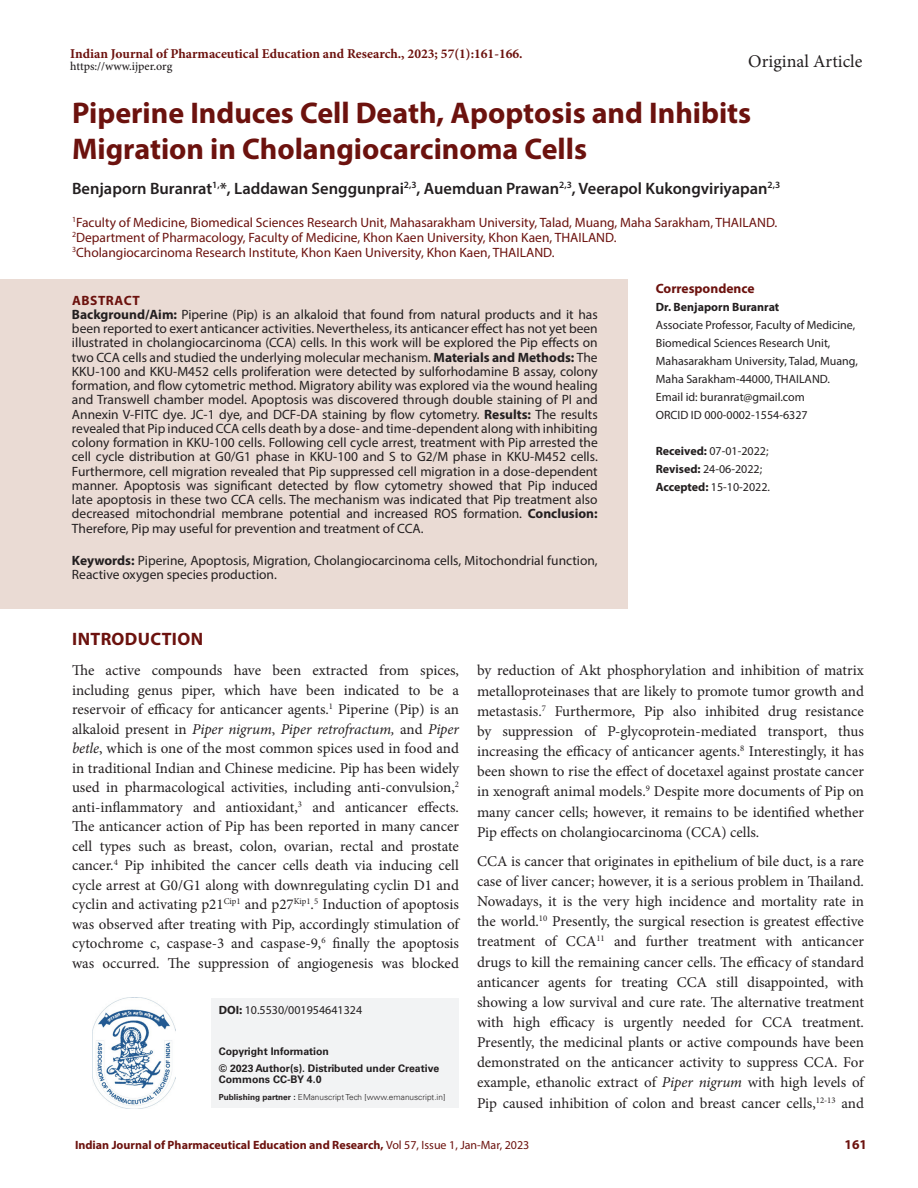
<style>
.page{position:relative;width:918px;height:1188px;background:#fff}
.page>*{position:absolute;margin:0;border:0;box-sizing:border-box;transform-origin:0 0}
.CT{font:700 30px/36px "Myriad Pro";color:#6c120e}
.t1{font:18px "Minion Pro";color:#231f20}
._1_HD{font:700 18px "Myriad Pro";letter-spacing:.02em;color:#6c120e}
.CA{font:600 16.5px "Myriad Pro";color:#231f20}
.TXT{font:15px/20.1px "Minion Pro";letter-spacing:-.005em;color:#231f20;text-align:justify}
.ABS_TXT{font:13.5px/14.2px "Myriad Pro";color:#231f20;text-align:justify}
.CA_Aff{font:13.5px "Myriad Pro";color:#6c120e}
.Abs_Keywords{font:13.5px/14.2px "Myriad Pro";color:#231f20}
.t2{font:700 13.5px "Minion Pro";color:#6c120e}
.Corres{font:700 13.5px "Myriad Pro";color:#6c120e}
.ABS_HD{font:700 13.5px "Myriad Pro";letter-spacing:.04em;color:#6c120e}
.RRH{font:700 13.5px "Myriad Pro";color:#6c120e}
.Corrs_Dept{font:12px/18px "Myriad Pro";color:#231f20}
.RRH-2{font:700 12px "Myriad Pro";color:#6c120e}
.DOI{font:12px "Myriad Pro";color:#231f20}
.t3{font:500 12px "Minion Pro";letter-spacing:-.01em;color:#231f20}
.Corrs_Author{font:700 12px "Myriad Pro";color:#231f20}
.Copyright_year{font:700 10.5px/11.1px "Univers LT Std";color:#231f20}
.Copyright{font:700 10.5px "Univers LT Std";color:#231f20}
.Publishing_Partner{font:300 8.25px "Univers LT Std";color:#231f20}
.s1{font-weight:700}
.s2{font-style:italic}
.s3{font-weight:400}
</style>
<div class="page">
<div style="left:211px;top:998px;width:248px;height:110px;background:#f2f3f4"></div>
<div style="left:0;top:280px;width:628px;height:329px;background:#eadbd4"></div>
<img style="left:92px;top:998px;width:83px;height:110px">
<p class="t2" style="left:70px;top:45px;width:454px">Indian Journal of Pharmaceutical Education and Research., 2023; 57(1):161-166.</p>
<p class="t3" style="left:70px;top:59px;width:104px">https://www.ijper.org</p>
<p class="t1" style="left:748px;top:49px;width:116px">Original Article</p>
<p class="CT" style="left:72px;top:94px;width:681px">Piperine Induces Cell Death, Apoptosis and Inhibits<br>Migration in Cholangiocarcinoma Cells</p>
<p class="CA" style="left:72px;top:178px;width:710px">Benjaporn Buranrat<sup>1,</sup>*, Laddawan Senggunprai<sup>2,3</sup>, Auemduan Prawan<sup>2,3</sup>, Veerapol Kukongviriyapan<sup>2,3</sup></p>
<p class="CA_Aff" style="left:72px;top:214px;width:707px"><sup>1</sup>Faculty of Medicine, Biomedical Sciences Research Unit, Mahasarakham University, Talad, Muang, Maha Sarakham, THAILAND.</p>
<p class="CA_Aff" style="left:72px;top:229px;width:546px"><sup>2</sup>Department of Pharmacology, Faculty of Medicine, Khon Kaen University, Khon Kaen, THAILAND.</p>
<p class="CA_Aff" style="left:72px;top:244px;width:484px"><sup>3</sup>Cholangiocarcinoma Research Institute, Khon Kaen University, Khon Kaen, THAILAND.</p>
<p class="Corres" style="left:656px;top:279px;width:100px">Correspondence</p>
<p class="Corrs_Author" style="left:656px;top:299px;width:125px">Dr. Benjaporn Buranrat</p>
<p class="Corrs_Dept" style="left:656px;top:316px;width:204px">Associate Professor, Faculty of Medicine, Biomedical Sciences Research Unit, Mahasarakham University, Talad, Muang, Maha Sarakham-44000, THAILAND.</p>
<p class="Corrs_Dept" style="left:656px;top:388px;width:150px">Email id: buranrat@gmail.com</p>
<p class="Corrs_Dept" style="left:656px;top:406px;width:153px">ORCID ID 000-0002-1554-6327</p>
<p class="Corrs_Dept" style="left:656px;top:442px;width:116px"><span class="s1">Received:</span> 07-01-2022;<br><span class="s1">Revised:</span> 24-06-2022;<br><span class="s1">Accepted:</span> 15-10-2022.</p>
<p class="ABS_HD" style="left:72px;top:291px;width:69px">ABSTRACT</p>
<p class="ABS_TXT" style="left:72px;top:307px;width:527px"><span class="s1">Background/Aim:</span> Piperine (Pip) is an alkaloid that found from natural products and it has been reported to exert anticancer activities. Nevertheless, its anticancer effect has not yet been illustrated in cholangiocarcinoma (CCA) cells. In this work will be explored the Pip effects on two CCA cells and studied the underlying molecular mechanism. <span class="s1">Materials and Methods:</span> The KKU-100 and KKU-M452 cells proliferation were detected by sulforhodamine B assay, colony formation, and flow cytometric method. Migratory ability was explored via the wound healing and Transwell chamber model. Apoptosis was discovered through double staining of PI and Annexin V-FITC dye. JC-1 dye, and DCF-DA staining by flow cytometry. <span class="s1">Results:</span> The results revealed that Pip induced CCA cells death by a dose‑ and time-dependent along with inhibiting colony formation in KKU-100 cells. Following cell cycle arrest, treatment with Pip arrested the cell cycle distribution at G0/G1 phase in KKU-100 and S to G2/M phase in KKU-M452 cells.<br>Furthermore, cell migration revealed that Pip suppressed cell migration in a dose‑dependent manner. Apoptosis was significant detected by flow cytometry showed that Pip induced late apoptosis in these two CCA cells. The mechanism was indicated that Pip treatment also decreased mitochondrial membrane potential and increased ROS formation. <span class="s1">Conclusion:<br></span>Therefore, Pip may useful for prevention and treatment of CCA.</p>
<p class="Abs_Keywords" style="left:72px;top:553px;width:527px"><span class="s1">Keywords:</span> Piperine, Apoptosis, Migration, Cholangiocarcinoma cells, Mitochondrial function,<br>Reactive oxygen species production.</p>
<p class="_1_HD" style="left:72px;top:627px;width:132px">INTRODUCTION</p>
<p class="TXT" style="left:72px;top:661px;width:389px;line-height:19.5px">The active compounds have been extracted from spices, including genus piper, which have been indicated to be a reservoir of efficacy for anticancer agents.<sup>1</sup> Piperine (Pip) is an alkaloid present in <span class="s2">Piper nigrum</span>, <span class="s2">Piper retrofractum,</span> and <span class="s2">Piper betle</span>, which is one of the most common spices used in food and in traditional Indian and Chinese medicine. Pip has been widely used in pharmacological activities, including anti-convulsion,<sup>2 </sup>anti-inflammatory and antioxidant,<sup>3</sup> and anticancer effects.<br>The anticancer action of Pip has been reported in many cancer cell types such as breast, colon, ovarian, rectal and prostate cancer.<sup>4</sup> Pip inhibited the cancer cells death via inducing cell cycle arrest at G0/G1 along with downregulating cyclin D1 and cyclin and activating p21<sup>Cip1</sup> and p27<sup>Kip1</sup>.<sup>5</sup> Induction of apoptosis was observed after treating with Pip, accordingly stimulation of cytochrome c, caspase-3 and caspase-9,<sup>6</sup> finally the apoptosis was occurred. The suppression of angiogenesis was blocked</p>
<p class="TXT" style="left:477px;top:661px;width:389px">by reduction of Akt phosphorylation and inhibition of matrix metalloproteinases that are likely to promote tumor growth and metastasis.<sup>7</sup> Furthermore, Pip also inhibited drug resistance by suppression of P-glycoprotein-mediated transport, thus increasing the efficacy of anticancer agents.<sup>8</sup> Interestingly, it has been shown to rise the effect of docetaxel against prostate cancer in xenograft animal models.<sup>9</sup> Despite more documents of Pip on many cancer cells; however, it remains to be identified whether Pip effects on cholangiocarcinoma (CCA) cells.</p>
<p class="TXT" style="left:477px;top:851px;width:389px">CCA is cancer that originates in epithelium of bile duct, is a rare case of liver cancer; however, it is a serious problem in Thailand.<br>Nowadays, it is the very high incidence and mortality rate in the world.<sup>10</sup> Presently, the surgical resection is greatest effective treatment of CCA<sup>11</sup> and further treatment with anticancer drugs to kill the remaining cancer cells. The efficacy of standard anticancer agents for treating CCA still disappointed, with showing a low survival and cure rate. The alternative treatment with high efficacy is urgently needed for CCA treatment.<br>Presently, the medicinal plants or active compounds have been demonstrated on the anticancer activity to suppress CCA. For example, ethanolic extract of <span class="s2">Piper nigrum</span> with high levels of Pip caused inhibition of colon and breast cancer cells,<sup>12-13</sup> and</p>
<p class="DOI" style="left:219px;top:1003px;width:145px"><span class="s1">DOI:</span> 10.5530/001954641324</p>
<p class="Copyright" style="left:219px;top:1045px;width:112px">Copyright Information</p>
<p class="Copyright_year" style="left:219px;top:1063px;width:222px">© 2023 Author(s). Distributed under Creative<br>Commons CC-BY 4.0</p>
<p class="Publishing_Partner" style="left:219px;top:1092px;width:228px"><span class="s1">Publishing partner :</span> EManuscript Tech [www.emanuscript.in]</p>
<p class="RRH-2" style="left:75px;top:1137px;width:456px">Indian Journal of Pharmaceutical Education and Research, <span class="s3">Vol 57, Issue 1, Jan-Mar, 2023</span></p>
<p class="RRH" style="left:845px;top:1136px;width:24px">161</p>
</div>
